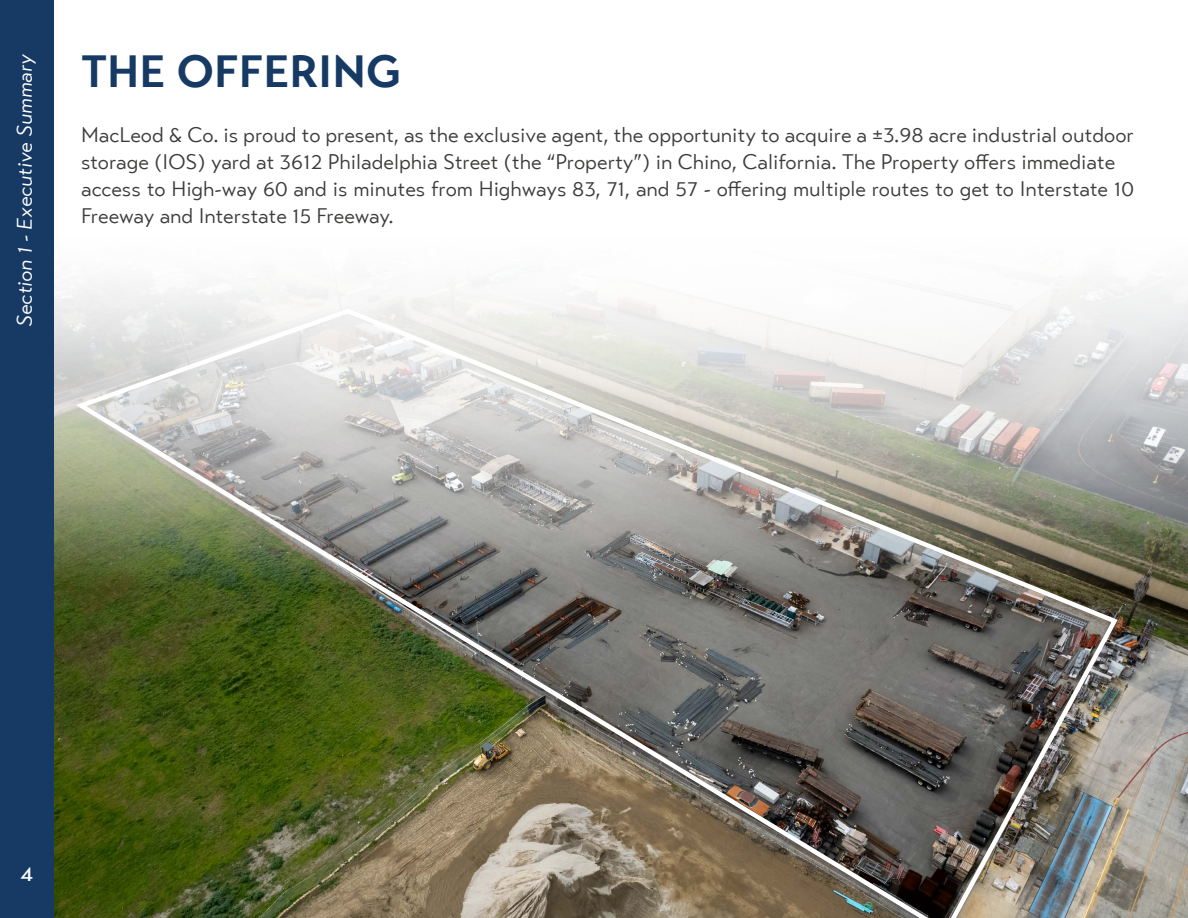
<style>
.page{position:relative;width:1188px;height:918px;background:#fff}
.page>*{position:absolute;margin:0;border:0;box-sizing:border-box;transform-origin:0 0}
.t1{font:700 45px "Transat Text";color:#173a64}
.t2{font:21px/27px "Transat Text Standard";color:#3c3c3b}
.t3{font:italic 21px "Transat Text Standard";color:#fff}
.t4{font:500 21px "Transat Text";color:#fff}
</style>
<div class="page">
<div style="left:0;top:0;width:54px;height:918px;background:#173a64"></div>
<img style="left:54px;top:587px;width:1134px;height:331px">
<svg style="left:54px;top:284px;width:1134px;height:303px"></svg>
<img style="left:71px;top:305px;width:1050px;height:613px">
<p class="t3" style="left:12px;top:327px;width:275px;rotate:-90deg">Section 1 - Executive Summary</p>
<h1 class="t1" style="left:81px;top:44px;width:321px">THE OFFERING</h1>
<p class="t2" style="left:81px;top:122px;width:1055px">MacLeod &amp; Co. is proud to present, as the exclusive agent, the opportunity to acquire a ±3.98 acre industrial outdoor storage (IOS) yard at 3612 Philadelphia Street (the “Property”) in Chino, California. The Property offers immediate access to High-way 60 and is minutes from Highways 83, 71, and 57 - offering multiple routes to get to Interstate 10<br>Freeway and Interstate 15 Freeway.</p>
<p class="t4" style="left:21px;top:861px;width:14px">4</p>
</div>
